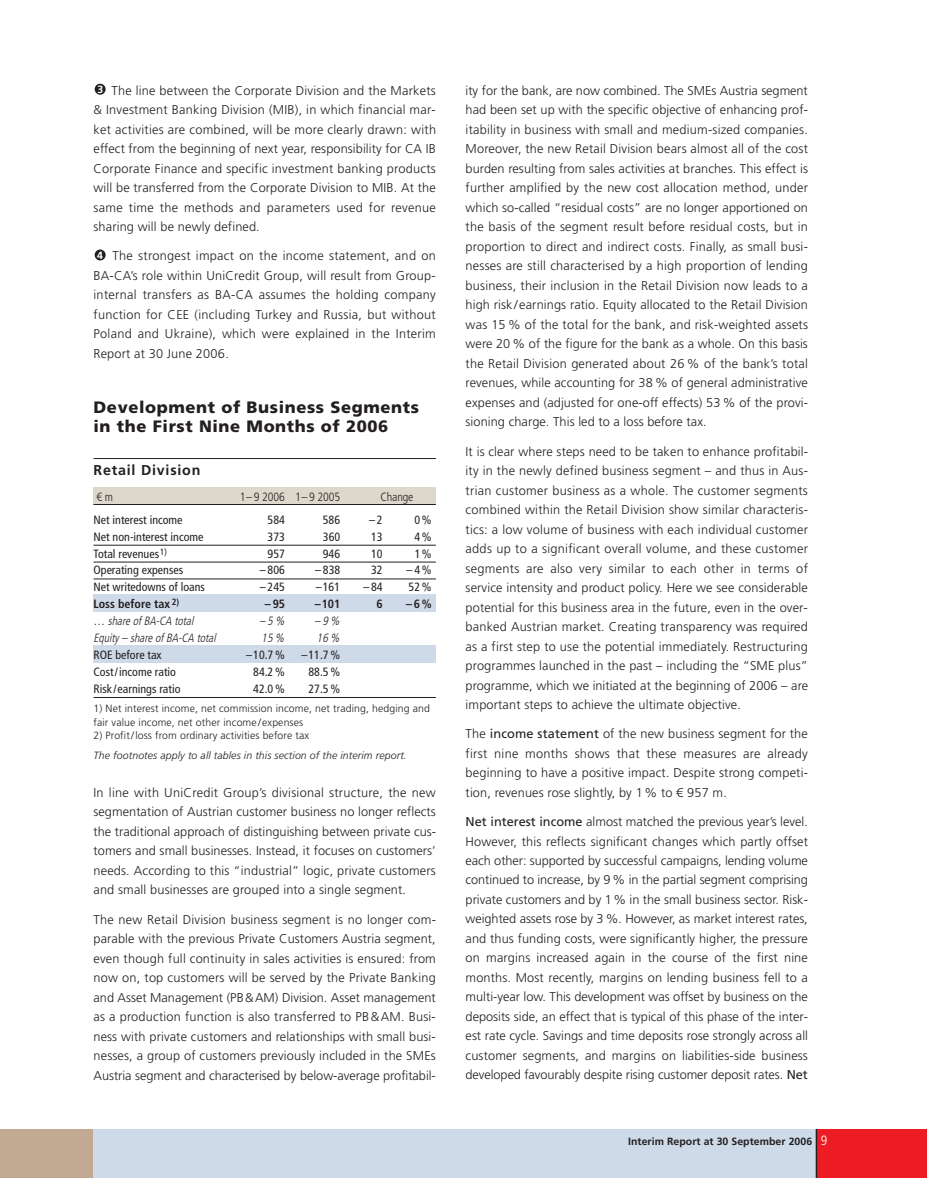
<style>
.page{position:relative;width:927px;height:1178px;background:#fff}
.page>*{position:absolute;margin:0;border:0;box-sizing:border-box;transform-origin:0 0}
.t1{font:900 16.5px/19.5px "Frutiger";letter-spacing:.035em;color:#231f20}
.t2{font:700 14.25px "Frutiger";letter-spacing:.055em;color:#231f20}
.t3{font:300 12.75px/19.5px "Frutiger";letter-spacing:.01em;color:#231f20;text-align:justify}
.t4{font:condensed 12px "Frutiger";color:#231f20}
.t5{font:italic 300 condensed 12px "BA";color:#231f20}
.t6{font:700 condensed 12px "Frutiger";color:#231f20}
.t7{font:300 condensed 12px "Frutiger";letter-spacing:-.01em;color:#231f20}
.t8{font:300 10.5px/13.5px "Frutiger";letter-spacing:.01em;color:#231f20}
.t9{font:italic 300 10.5px "Frutiger";letter-spacing:.01em;color:#231f20}
.t10{font:700 10.5px "Frutiger";letter-spacing:.005em;color:#231f20}
.t11{font:700 10.5px "Frutiger";color:#fff}
.s1{font-weight:400}
.s2{font-weight:300;font-stretch:condensed;font-size:13.5px;color:#fff}
</style>
<div class="page">
<div style="left:94px;top:487px;width:342px;height:17px;background:#ddd8cc"></div>
<div style="left:94px;top:595px;width:342px;height:17px;background:#cedae8"></div>
<div style="left:94px;top:646px;width:342px;height:17px;background:#cedae8"></div>
<div style="left:0;top:1129px;width:94px;height:49px;background:#c2a991"></div>
<div style="left:94px;top:1129px;width:722px;height:49px;background:#cedae8"></div>
<hr style="left:94px;top:458px;width:342px;height:1px;background:#231f20">
<hr style="left:94px;top:504px;width:342px;height:1px;background:#231f20">
<hr style="left:94px;top:545px;width:342px;height:1px;background:#231f20">
<hr style="left:94px;top:562px;width:342px;height:1px;background:#231f20">
<hr style="left:94px;top:579px;width:342px;height:1px;background:#231f20">
<hr style="left:94px;top:697px;width:342px;height:1px;background:#231f20">
<div style="left:95px;top:249px;width:11px;height:11px;background:#231f20;border-radius:50%"></div>
<div style="left:95px;top:84px;width:11px;height:11px;background:#231f20;border-radius:50%"></div>
<div style="left:816px;top:1129px;width:111px;height:49px;background:#ed1c24"></div>
<hr style="left:816px;top:1129px;width:1px;height:49px;background:#231f20">
<p class="t3" style="left:94px;top:81px;width:344px;text-indent:18px">The line between the Corporate Division and the Markets &amp; Investment Banking Division (MIB), in which financial mar&shy;ket activities are combined, will be more clearly drawn: with effect from the beginning of next year, responsibility for CA IB Corporate Finance and specific investment banking products will be transferred from the Corporate Division to MIB. At the same time the methods and parameters used for revenue sharing will be newly defined.</p>
<p class="t3" style="left:94px;top:247px;width:344px;text-indent:19px">The strongest impact on the income statement, and on BA-CA’s role within UniCredit Group, will result from Group&shy;internal transfers as BA-CA assumes the holding company function for CEE (including Turkey and Russia, but without Poland and Ukraine), which were explained in the Interim Report at 30 June 2006.</p>
<p class="t1" style="left:94px;top:399px;width:327px">Development of Business Segments in the First Nine Months of 2006</p>
<p class="t2" style="left:94px;top:464px;width:108px">Retail Division</p>
<p class="t7" style="left:96px;top:491px;width:18px">€ m</p>
<p class="t7" style="left:240px;top:491px;width:102px">1– 9 2006 1– 9 2005</p>
<p class="t7" style="left:380px;top:491px;width:35px">Change</p>
<p class="t4" style="left:94px;top:515px;width:91px">Net interest income</p>
<p class="t4" style="left:268px;top:515px;width:19px">584</p>
<p class="t4" style="left:323px;top:515px;width:19px">586</p>
<p class="t4" style="left:369px;top:515px;width:15px">–2</p>
<p class="t4" style="left:414px;top:515px;width:19px">0%</p>
<p class="t4" style="left:94px;top:532px;width:111px">Net non-interest income</p>
<p class="t4" style="left:268px;top:532px;width:19px">373</p>
<p class="t4" style="left:323px;top:532px;width:19px">360</p>
<p class="t4" style="left:371px;top:532px;width:13px">13</p>
<p class="t4" style="left:414px;top:532px;width:19px">4%</p>
<p class="t4" style="left:94px;top:548px;width:75px">Total revenues <sup>1)</sup></p>
<p class="t4" style="left:268px;top:548px;width:19px">957</p>
<p class="t4" style="left:323px;top:548px;width:19px">946</p>
<p class="t4" style="left:371px;top:548px;width:13px">10</p>
<p class="t4" style="left:415px;top:548px;width:18px">1%</p>
<p class="t4" style="left:94px;top:565px;width:91px">Operating expenses</p>
<p class="t4" style="left:260px;top:565px;width:27px">– 806</p>
<p class="t4" style="left:315px;top:565px;width:27px">– 838</p>
<p class="t4" style="left:371px;top:565px;width:13px">32</p>
<p class="t4" style="left:407px;top:565px;width:26px">–4%</p>
<p class="t4" style="left:94px;top:582px;width:113px">Net writedowns of loans</p>
<p class="t4" style="left:260px;top:582px;width:27px">– 245</p>
<p class="t4" style="left:316px;top:582px;width:26px">–161</p>
<p class="t4" style="left:363px;top:582px;width:21px">–84</p>
<p class="t4" style="left:409px;top:582px;width:25px">52%</p>
<p class="t6" style="left:94px;top:599px;width:87px">Loss before tax <sup>2)</sup></p>
<p class="t6" style="left:265px;top:599px;width:22px">–95</p>
<p class="t6" style="left:315px;top:599px;width:27px">–101</p>
<p class="t6" style="left:377px;top:599px;width:8px">6</p>
<p class="t6" style="left:406px;top:599px;width:27px">–6%</p>
<p class="t5" style="left:94px;top:616px;width:101px">… share of BA-CA total</p>
<p class="t5" style="left:259px;top:616px;width:26px">–5%</p>
<p class="t5" style="left:315px;top:616px;width:26px">–9%</p>
<p class="t5" style="left:94px;top:633px;width:124px">Equity – share of BA-CA total</p>
<p class="t5" style="left:261px;top:633px;width:25px">15%</p>
<p class="t5" style="left:316px;top:633px;width:25px">16%</p>
<p class="t4" style="left:94px;top:650px;width:70px">ROE before tax</p>
<p class="t4" style="left:246px;top:650px;width:40px">–10.7 %</p>
<p class="t4" style="left:301px;top:650px;width:40px">–11.7 %</p>
<p class="t4" style="left:94px;top:667px;width:84px">Cost/income ratio</p>
<p class="t4" style="left:253px;top:667px;width:33px">84.2 %</p>
<p class="t4" style="left:309px;top:667px;width:33px">88.5 %</p>
<p class="t4" style="left:94px;top:683px;width:88px">Risk/earnings ratio</p>
<p class="t4" style="left:253px;top:683px;width:33px">42.0 %</p>
<p class="t4" style="left:309px;top:683px;width:33px">27.5 %</p>
<p class="t8" style="left:94px;top:703px;width:338px">1) Net interest income, net commission income, net trading, hedging and fair value income, net other income/expenses</p>
<p class="t8" style="left:94px;top:730px;width:217px">2) Profit/loss from ordinary activities before tax</p>
<p class="t9" style="left:94px;top:751px;width:315px">The footnotes apply to all tables in this section of the interim report.</p>
<p class="t3" style="left:94px;top:784px;width:344px">In line with UniCredit Group’s divisional structure, the new segmentation of Austrian customer business no longer reflects the traditional approach of distinguishing between private cus&shy;tomers and small businesses. Instead, it focuses on customers’ needs. According to this “industrial” logic, private customers and small businesses are grouped into a single segment.</p>
<p class="t3" style="left:94px;top:910px;width:344px">The new Retail Division business segment is no longer com - parable with the previous Private Customers Austria segment, even though full continuity in sales activities is ensured: from now on, top customers will be served by the Private Banking and Asset Management (PB&amp;AM) Division. Asset management as a production function is also transferred to PB&amp;AM. Busi&shy;ness with private customers and relationships with small busi&shy;nesses, a group of customers previously included in the SMEs Austria segment and characterised by below-average profitabil-</p>
<p class="t11" style="left:97px;top:85px;width:7px">3</p>
<p class="t11" style="left:97px;top:251px;width:7px">4</p>
<p class="t3" style="left:466px;top:82px;width:344px">ity for the bank, are now combined. The SMEs Austria segment had been set up with the specific objective of enhancing prof&shy;itability in business with small and medium-sized companies.<br>Moreover, the new Retail Division bears almost all of the cost burden resulting from sales activities at branches. This effect is further amplified by the new cost allocation method, under which so-called “residual costs” are no longer apportioned on the basis of the segment result before residual costs, but in proportion to direct and indirect costs. Finally, as small busi&shy;nesses are still characterised by a high proportion of lending business, their inclusion in the Retail Division now leads to a high risk/earnings ratio. Equity allocated to the Retail Division was 15 % of the total for the bank, and risk-weighted assets were 20 % of the figure for the bank as a whole. On this basis the Retail Division generated about 26 % of the bank’s total revenues, while accounting for 38 % of general administrative expenses and (adjusted for one-off effects) 53 % of the provi&shy;sioning charge. This led to a loss before tax.</p>
<p class="t3" style="left:466px;top:442px;width:344px">It is clear where steps need to be taken to enhance profitabil&shy;ity in the newly defined business segment – and thus in Aus&shy;trian customer business as a whole. The customer segments combined within the Retail Division show similar characteris&shy;tics: a low volume of business with each individual customer adds up to a significant overall volume, and these customer segments are also very similar to each other in terms of service intensity and product policy. Here we see considerable potential for this business area in the future, even in the over&shy;banked Austrian market. Creating transparency was required as a first step to use the potential immediately. Restructuring programmes launched in the past – including the “SME plus” programme, which we initiated at the beginning of 2006 – are important steps to achieve the ultimate objective.</p>
<p class="t3" style="left:466px;top:725px;width:344px">The <span class="s1">income statement</span> of the new business segment for the first nine months shows that these measures are already beginning to have a positive impact. Despite strong competi&shy;tion, revenues rose slightly, by 1% to € 957 m.</p>
<p class="t3" style="left:466px;top:813px;width:344px"><span class="s1">Net interest income</span> almost matched the previous year’s level.<br>However, this reflects significant changes which partly offset each other: supported by successful campaigns, lending volume continued to increase, by 9 % in the partial segment comprising private customers and by 1% in the small business sector. Risk&shy;weighted assets rose by 3 %. However, as market interest rates, and thus funding costs, were significantly higher, the pressure on margins increased again in the course of the first nine months. Most recently, margins on lending business fell to a multi-year low. This development was offset by business on the deposits side, an effect that is typical of this phase of the inter&shy;est rate cycle. Savings and time deposits rose strongly across all customer segments, and margins on liabilities-side business developed favourably despite rising customer deposit rates. <span class="s1">Net</span></p>
<p class="t10" style="left:628px;top:1137px;width:201px">Interim Report at 30 September 2006 <span class="s2">9</span></p>
</div>
